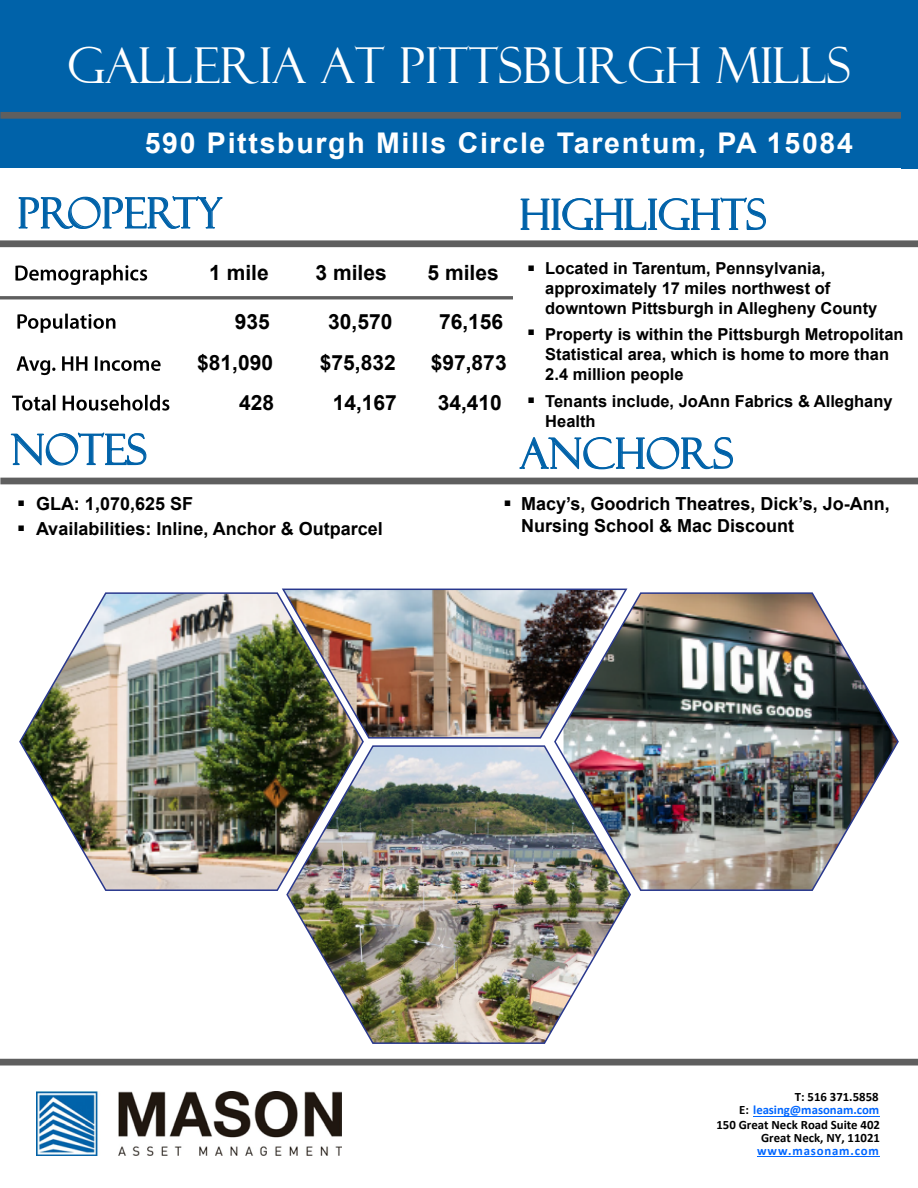
<style>
.page{position:relative;width:918px;height:1188px;background:#fff}
.page>*{position:absolute;margin:0;border:0;box-sizing:border-box;transform-origin:0 0}
.t1{font:49.65px "Felix Titling";color:#fff}
.t2{font:42px "Felix Titling";color:#0062a9}
.t3{font:700 39px/64.5px "Arial";color:#000}
.t4{font:700 28.5px "Arial";letter-spacing:.06em;color:#fff}
.t5{font:700 21px "Arial";color:#000}
.t6{font:700 18px/21.6px "Arial";color:#000}
.t7{font:700 16.5px/19.8px "Arial";color:#000}
.t8{font:700 12.75px/13.5px "Calibri";color:#000;text-align:right}
.t9{font:700 12.75px/12.5px "Calibri";color:#06f;text-align:right}
.t10{font:700 12.75px "Calibri";letter-spacing:.065em;color:#06f}
.s1{color:#000}
</style>
<div class="page">
<div style="left:0;top:0;width:918px;height:168px;background:#0062a9"></div>
<div style="left:0;top:112px;width:918px;height:7px;background:#5f5f5f"></div>
<img style="left:17px;top:313px;width:99px;height:20px">
<img style="left:16px;top:356px;width:145px;height:20px">
<hr style="left:0;top:296px;width:513px;height:3px;background:#5f5f5f">
<div style="left:0;top:240px;width:918px;height:7px;background:#5f5f5f"></div>
<svg style="left:18px;top:196px;width:205px;height:33px"></svg>
<div style="left:0;top:478px;width:918px;height:6px;background:#5f5f5f"></div>
<svg style="left:10px;top:432px;width:137px;height:34px"></svg>
<div style="left:0;top:1059px;width:918px;height:7px;background:#5f5f5f"></div>
<img style="left:36px;top:1092px;width:305px;height:64px">
<svg style="left:520px;top:197px;width:246px;height:33px"></svg>
<img style="left:13px;top:394px;width:157px;height:17px">
<svg style="left:519px;top:437px;width:214px;height:33px"></svg>
<img style="left:15px;top:264px;width:133px;height:21px">
<img style="left:19px;top:592px;width:345px;height:299px">
<img style="left:280px;top:588px;width:348px;height:151px">
<img style="left:553px;top:591px;width:346px;height:300px">
<img style="left:285px;top:744px;width:347px;height:300px">
<hr style="left:753px;top:1116px;width:127px;height:1px;background:#06f">
<hr style="left:757px;top:1156px;width:123px;height:1px;background:#06f">
<div style="left:902px;top:0;width:16px;height:168px;background:#0062a9"></div>
<h1 class="t1" style="left:68px;top:36px;width:785px">GALLERIA AT PITTSBURGH MILLS</h1>
<h3 class="t4" style="left:145px;top:123px;width:710px">590 Pittsburgh Mills Circle Tarentum, PA 15084</h3>
<h2 class="t2" style="left:17px;top:189px;width:206px">PROPERTY</h2>
<h2 class="t2" style="left:520px;top:190px;width:248px">HIGHLIGHTS</h2>
<h2 class="t2" style="left:11px;top:425px;width:137px">NOTES</h2>
<p class="t5" style="left:209px;top:258px;width:61px">1 mile</p>
<p class="t5" style="left:315px;top:258px;width:73px">3 miles</p>
<p class="t5" style="left:428px;top:258px;width:73px">5 miles</p>
<p class="t5" style="left:235px;top:306px;width:37px">935</p>
<p class="t5" style="left:328px;top:306px;width:66px">30,570</p>
<p class="t5" style="left:439px;top:306px;width:66px">76,156</p>
<p class="t5" style="left:197px;top:348px;width:77px">$81,090</p>
<p class="t5" style="left:320px;top:348px;width:77px">$75,832</p>
<p class="t5" style="left:431px;top:348px;width:77px">$97,873</p>
<p class="t5" style="left:239px;top:388px;width:37px">428</p>
<p class="t5" style="left:333px;top:388px;width:66px">14,167</p>
<p class="t5" style="left:438px;top:388px;width:66px">34,410</p>
<h3 class="t3" style="left:526px;top:225px;width:12px">. .</h3>
<h3 class="t3" style="left:526px;top:357px;width:12px">.</h3>
<p class="t7" style="left:545px;top:258px;width:334px">Located in Tarentum, Pennsylvania, approximately 17 miles northwest of downtown Pittsburgh in Allegheny County</p>
<p class="t7" style="left:545px;top:324px;width:360px">Property is within the Pittsburgh Metropolitan<br>Statistical area, which is home to more than<br>2.4 million people</p>
<p class="t7" style="left:545px;top:392px;width:349px">Tenants include, JoAnn Fabrics &amp; Alleghany<br>Health</p>
<h2 class="t2" style="left:520px;top:429px;width:215px">ANCHORS</h2>
<p class="t6" style="left:36px;top:493px;width:159px">GLA: 1,070,625 SF</p>
<h3 class="t3" style="left:16px;top:461px;width:12px">.</h3>
<p class="t6" style="left:16px;top:518px;width:368px"><sup>.</sup> Availabilities: Inline, Anchor &amp; Outparcel</p>
<h3 class="t3" style="left:502px;top:461px;width:12px">.</h3>
<p class="t6" style="left:521px;top:493px;width:370px">Macy’s, Goodrich Theatres, Dick’s, Jo-Ann,<br>Nursing School &amp; Mac Discount</p>
<p class="t9" style="left:739px;top:1090px;width:142px"><span class="s1">T: 516 371.5858<br>E:</span> leasing@masonam.com</p>
<p class="t8" style="left:716px;top:1118px;width:165px">150 Great Neck Road Suite 402<br>Great Neck, NY, 11021</p>
<p class="t10" style="left:757px;top:1142px;width:123px">www.masonam.com</p>
</div>
